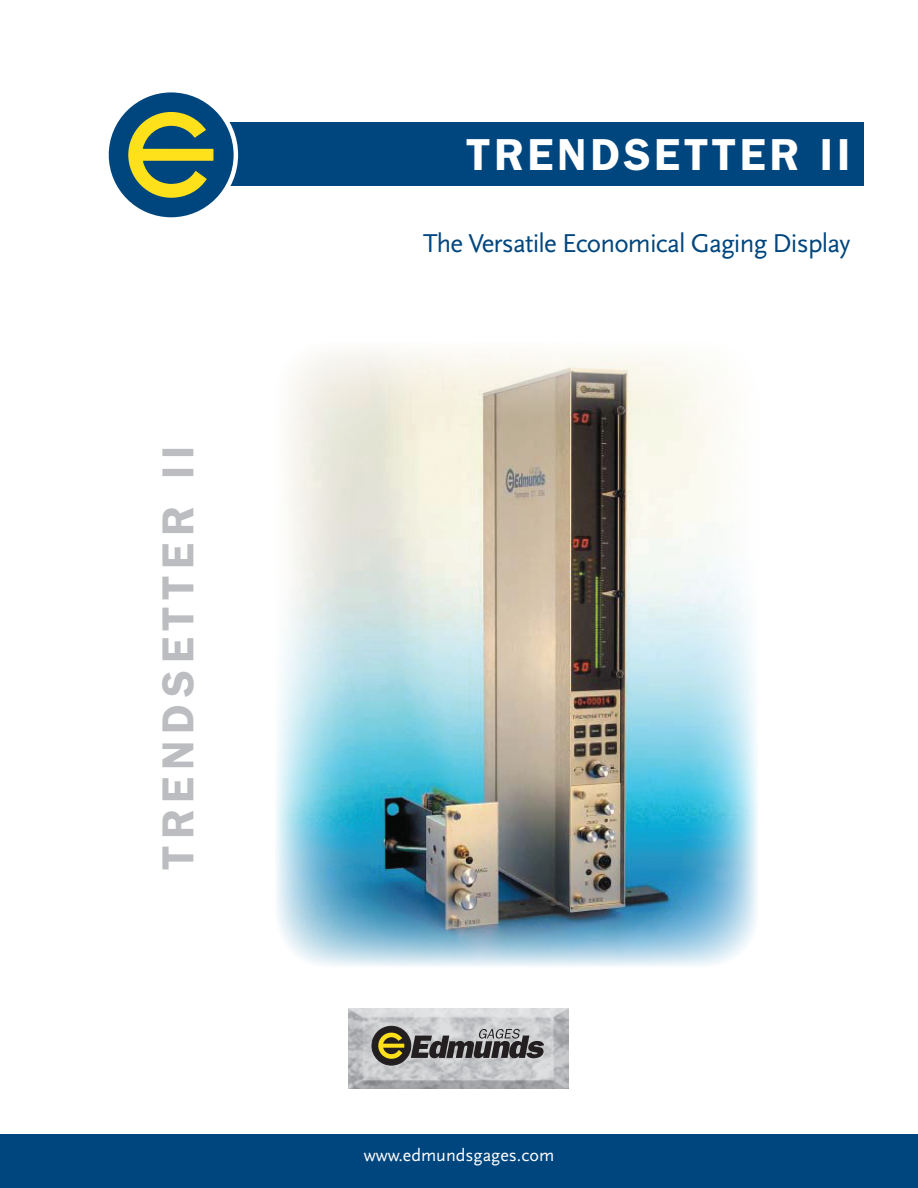
<style>
.page{position:relative;width:918px;height:1188px;background:#fff}
.page>*{position:absolute;margin:0;border:0;box-sizing:border-box;transform-origin:0 0}
.t1{font:600 45px "Franklin Gothic";letter-spacing:.08em;color:#fff}
.t2{font:600 45px "Franklin Gothic";letter-spacing:.15em;color:#bcbdc0}
.t3{font:27px "Scala Sans";letter-spacing:-.03em;color:#00467e}
.t4{font:18px "Scala Sans";color:#fff}
</style>
<div class="page">
<div style="left:199px;top:123px;width:665px;height:63px;background:#00467e"></div>
<div style="left:0;top:1134px;width:918px;height:54px;background:#00467e"></div>
<img style="left:348px;top:1009px;width:221px;height:79px">
<div style="left:372px;top:1026px;width:39px;height:39px;background:#231f20;border-radius:50%"></div>
<div style="left:372px;top:1026px;width:39px;height:39px;border:1px solid #231f20;border-radius:50%"></div>
<svg style="left:378px;top:1033px;width:26px;height:26px"></svg>
<svg style="left:411px;top:1029px;width:133px;height:29px;background:#767476"></svg>
<svg style="left:104px;top:88px;width:134px;height:134px;fill:#00467e"></svg>
<svg style="left:126px;top:110px;width:90px;height:90px;background:#6a8654"></svg>
<img style="left:276px;top:351px;width:482px;height:615px">
<h1 class="t2" style="left:151px;top:870px;width:427px;rotate:-90deg">TRENDSETTER II</h1>
<h1 class="t1" style="left:466px;top:128px;width:386px">TRENDSETTER II</h1>
<p class="t3" style="left:423px;top:228px;width:429px">The Versatile Economical Gaging Display</p>
<p class="t4" style="left:364px;top:1146px;width:192px">www.edmundsgages.com</p>
</div>
